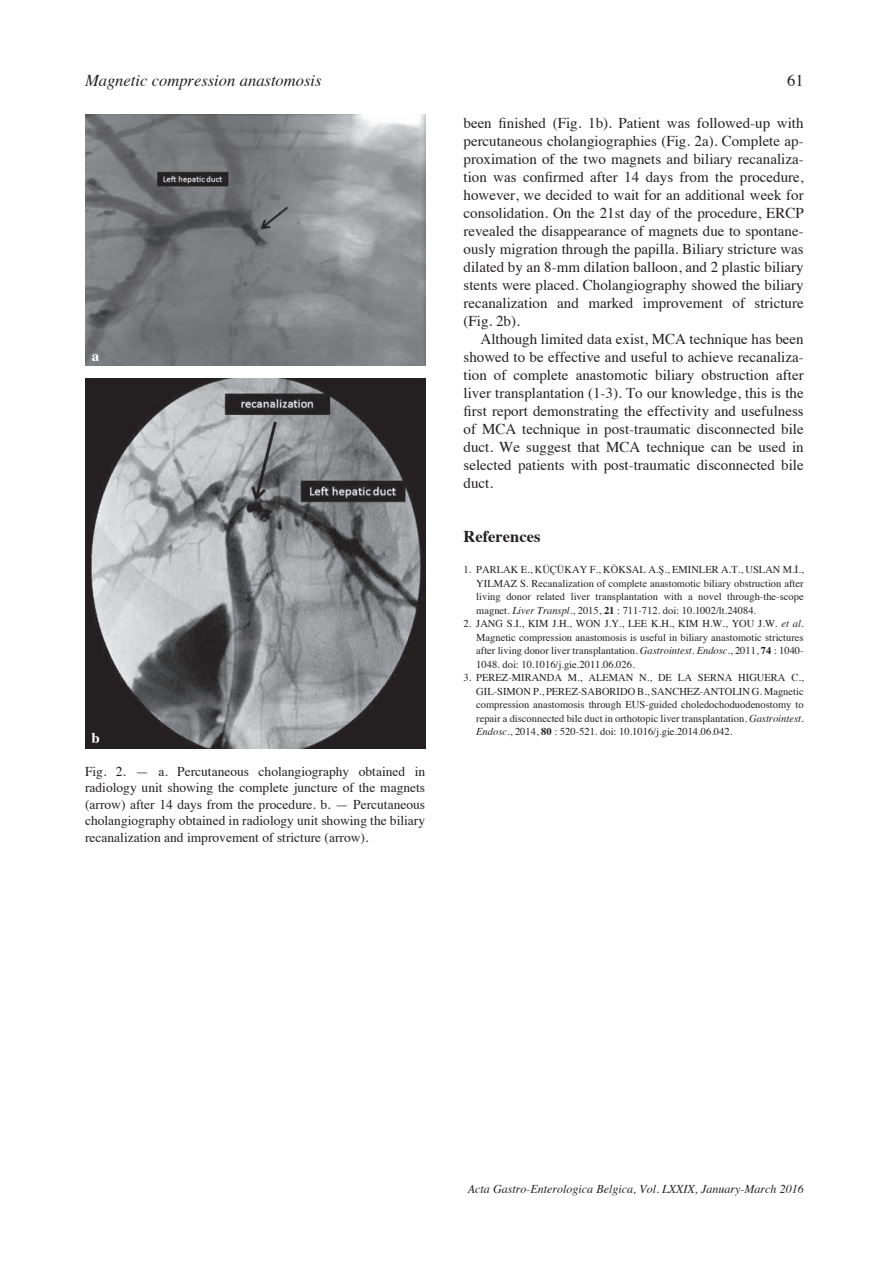
<style>
.page{position:relative;width:893px;height:1263px;background:#fff}
.page>*{position:absolute;margin:0;border:0;box-sizing:border-box;transform-origin:0 0}
.t1{font:italic 16.5px "Times";color:#231f20}
.t2{font:700 16.5px "Times";color:#231f20}
.t3{font:16.5px "Times";color:#231f20}
.t4{font:15px/18px "Times";color:#231f20;text-align:justify}
.t5{font:700 15px "Times";color:#fff}
.t6{font:13.5px/16.5px "Times";color:#231f20;text-align:justify}
.t7{font:italic 12px "Times";color:#231f20}
.t8{font:10.5px/13.5px "Times";color:#231f20;text-align:justify}
.s1{font-style:italic}
.s2{font-weight:700}
</style>
<div class="page">
<img style="left:85px;top:115px;width:340px;height:251px">
<img style="left:85px;top:378px;width:340px;height:370px">
<p class="t1" style="left:85px;top:66px;width:238px">Magnetic compression anastomosis</p>
<p class="t3" style="left:787px;top:65px;width:18px">61</p>
<p class="t5" style="left:92px;top:341px;width:9px">a</p>
<p class="t5" style="left:91px;top:724px;width:10px">b</p>
<p class="t6" style="left:85px;top:762px;width:342px">Fig. 2. — a. Percutaneous cholangiography obtained in radiology unit showing the complete juncture of the magnets (arrow) after 14 days from the procedure. b. — Percutaneous cholangiography obtained in radiology unit showing the biliary recanalization and improvement of stricture (arrow).</p>
<p class="t4" style="left:463px;top:112px;width:342px">been finished (Fig. 1b). Patient was followed-up with percutaneous cholangiographies (Fig. 2a). Complete ap&shy;proximation of the two magnets and biliary recanaliza&shy;tion was confirmed after 14 days from the procedure, however, we decided to wait for an additional week for consolidation. On the 21st day of the procedure, ERCP revealed the disappearance of magnets due to spontane&shy;ously migration through the papilla. Biliary stricture was dilated by an 8-mm dilation balloon, and 2 plastic biliary stents were placed. Cholangiography showed the biliary recanalization and marked improvement of stricture (Fig. 2b).</p>
<p class="t4" style="left:463px;top:328px;width:342px;text-indent:17px">Although limited data exist, MCA technique has been showed to be effective and useful to achieve recanaliza&shy;tion of complete anastomotic biliary obstruction after liver transplantation (1-3). To our knowledge, this is the first report demonstrating the effectivity and usefulness of MCA technique in post-traumatic disconnected bile duct. We suggest that MCA technique can be used in selected patients with post-traumatic disconnected bile duct.</p>
<p class="t2" style="left:463px;top:520px;width:78px">References</p>
<p class="t8" style="left:476px;top:562px;width:329px;text-indent:-13px">1. Parlak E., Küçükay F., Köksal A.Ş., Eminler A.T., Uslan M.İ.,<br>Yılmaz</p>
<p class="t8" style="left:476px;top:575px;width:329px;text-indent:44px">S. Recanalization of complete anastomotic biliary obstruction after living donor related liver transplantation with a novel through-the-scope magnet. <span class="s1">Liver Transpl.</span>, 2015, <span class="s2">21</span> : 711-712. doi: 10.1002/lt.24084.</p>
<p class="t8" style="left:463px;top:616px;width:172px">2. Jang S.I., Kim J.H., Won J.Y., Lee</p>
<p class="t8" style="left:476px;top:616px;width:329px;text-indent:175px">K.H., Kim H.W., You J.W. <span class="s1">et al.<br></span>Magnetic compression anastomosis is useful in biliary anastomotic strictures after living donor liver transplantation. <span class="s1">Gastrointest. Endosc.</span>, 2011, <span class="s2">74</span> : 1040- 1048. doi: 10.1016/j.gie.2011.06.026.</p>
<p class="t8" style="left:476px;top:670px;width:329px;text-indent:-13px">3. Perez-Miranda M., Aleman N., de la Serna Higuera C.,<br>Gil-Simon P., Perez-Sab orido B., Sanche</p>
<p class="t8" style="left:476px;top:683px;width:329px;text-indent:217px">z-Antolin G. Magnetic compression anastomosis through EUS-guided choledochoduodenostomy to repair a disconnected bile duct in orthotopic liver transplantation. <span class="s1">Gastrointest.<br>Endosc.</span>, 2014, <span class="s2">80</span> : 520-521. doi: 10.1016/j.gie.2014.06.042.</p>
<p class="t7" style="left:468px;top:1179px;width:337px">Acta Gastro-Enterologica Belgica, Vol. LXXIX, January-March 2016</p>
</div>
